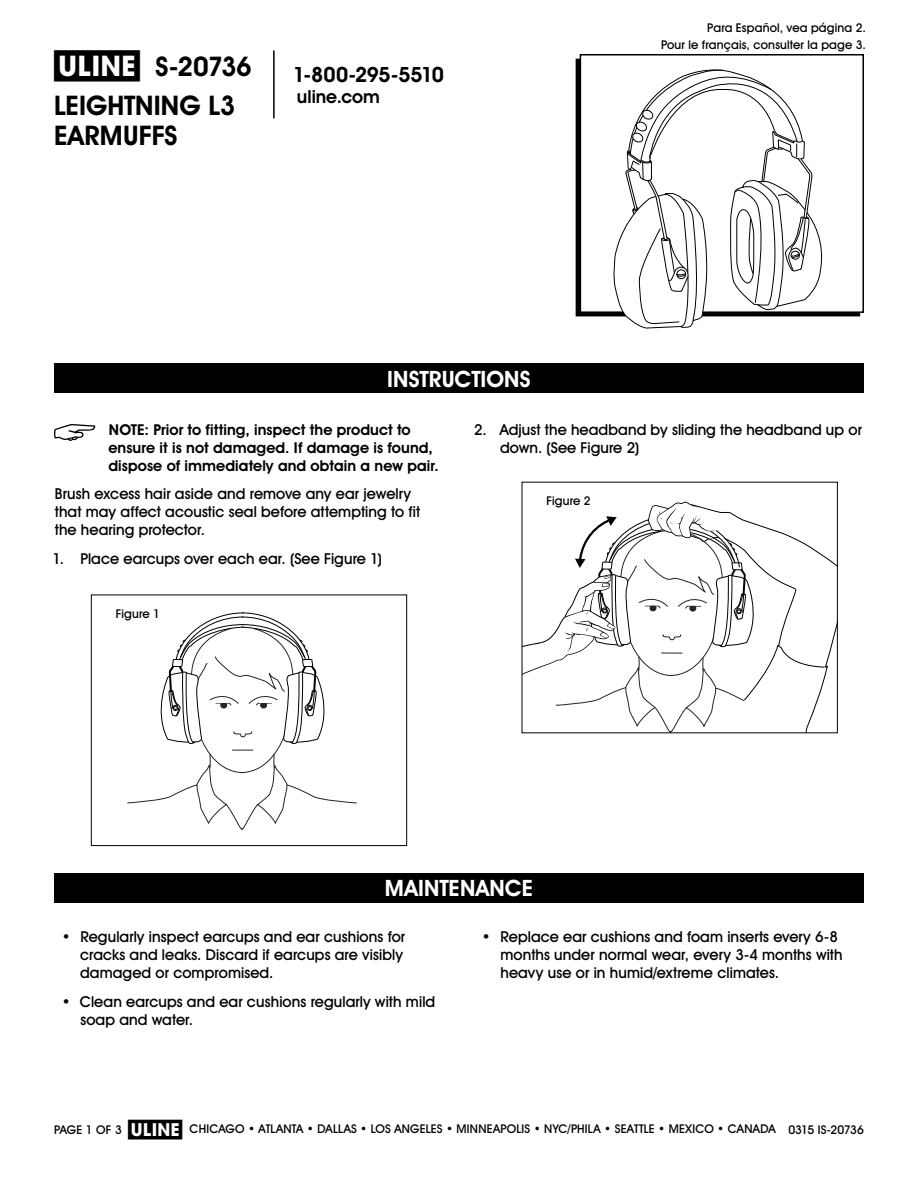
<style>
.page{position:relative;width:918px;height:1188px;background:#fff}
.page>*{position:absolute;margin:0;border:0;box-sizing:border-box;transform-origin:0 0}
.t1{font:700 27px/38.7px "Uline Two Knine";color:#000}
.t2{font:700 22.5px "Uline Two Knine";letter-spacing:.005em;color:#fff}
.t3{font:700 21px "Uline Two Knine";letter-spacing:-.02em;color:#000}
.t4{font:700 18px "Uline Two Knine";color:#000}
.t5{font:15px/18px "Uline Two Knine";letter-spacing:.005em;color:#000}
.t6{font:700 15px/18px "Uline Two Knine";letter-spacing:.005em;color:#000}
.t7{font:12px/16.8px "Uline Two Knine";letter-spacing:.015em;color:#000;text-align:right}
.t8{font:12px "Uline Two Knine";letter-spacing:-.02em;color:#000}
.s1{font-size:28.5px}
.s2{font-size:18px}
</style>
<div class="page">
<hr style="left:273px;top:50px;width:2px;height:68px;background:#000">
<svg style="left:54px;top:424px;width:41px;height:17px"></svg>
<div style="left:54px;top:363px;width:810px;height:30px;background:#000"></div>
<div style="left:54px;top:873px;width:810px;height:30px;background:#000"></div>
<svg style="left:127px;top:612px;width:230px;height:218px"></svg>
<div style="left:91px;top:595px;width:316px;height:251px;border:1px solid #000"></div>
<svg style="left:524px;top:502px;width:312px;height:229px"></svg>
<div style="left:580px;top:54px;width:284px;height:259px;border:2px solid #000"></div>
<svg style="left:612px;top:69px;width:216px;height:260px"></svg>
<h1 class="t1" style="left:54px;top:47px;width:200px"><span class="s1">π</span> S-20736<br>LEightning L3</h1>
<h1 class="t1" style="left:54px;top:116px;width:125px">EarmuffS</h1>
<h3 class="t3" style="left:293px;top:62px;width:152px">1-800-295-5510</h3>
<p class="t4" style="left:297px;top:86px;width:84px">uline.com</p>
<h2 class="t2" style="left:387px;top:365px;width:145px">INSTRUCTIONS</h2>
<p class="t7" style="left:661px;top:19px;width:206px">Para Español, vea página 2.<br>Pour le français, consulter la page 3.</p>
<p class="t6" style="left:108px;top:420px;width:332px">NOTE: Prior to fitting, inspect the product to ensure it is not damaged. If damage is found, dispose of immediately and obtain a new pair.</p>
<p class="t5" style="left:55px;top:485px;width:367px">Brush excess hair aside and remove any ear jewelry that may affect acoustic seal before attempting to fit the hearing protector.</p>
<p class="t5" style="left:53px;top:550px;width:331px">1. Place earcups over each ear. (See Figure 1)</p>
<p class="t7" style="left:116px;top:605px;width:46px">Figure 1</p>
<p class="t5" style="left:500px;top:420px;width:364px;text-indent:-26px">2. Adjust the headband by sliding the headband up or down. (See Figure 2)</p>
<p class="t7" style="left:547px;top:493px;width:46px">Figure 2</p>
<h2 class="t2" style="left:385px;top:875px;width:150px">MAINTENANCE</h2>
<p class="t5" style="left:80px;top:927px;width:327px;text-indent:-18px">• Regularly inspect earcups and ear cushions for cracks and leaks. Discard if earcups are visibly damaged or compromised.</p>
<p class="t5" style="left:80px;top:992px;width:356px;text-indent:-19px">• Clean earcups and ear cushions regularly with mild soap and water.</p>
<p class="t5" style="left:500px;top:927px;width:344px;text-indent:-19px">• Replace ear cushions and foam inserts every 6-8 months under normal wear, every 3-4 months with heavy use or in humid/extreme climates.</p>
<p class="t7" style="left:128px;top:1120px;width:649px"><span class="s2">π</span> CHICAGO • ATLANTA • DALLAS • LOS ANGELES • MINNEAPOLIS • NYC/PHILA • SEATTLE • MEXICO • CANADA</p>
<p class="t7" style="left:54px;top:1121px;width:69px">PAGE 1 OF 3</p>
<p class="t8" style="left:788px;top:1122px;width:77px">0315 IS-20736</p>
</div>
